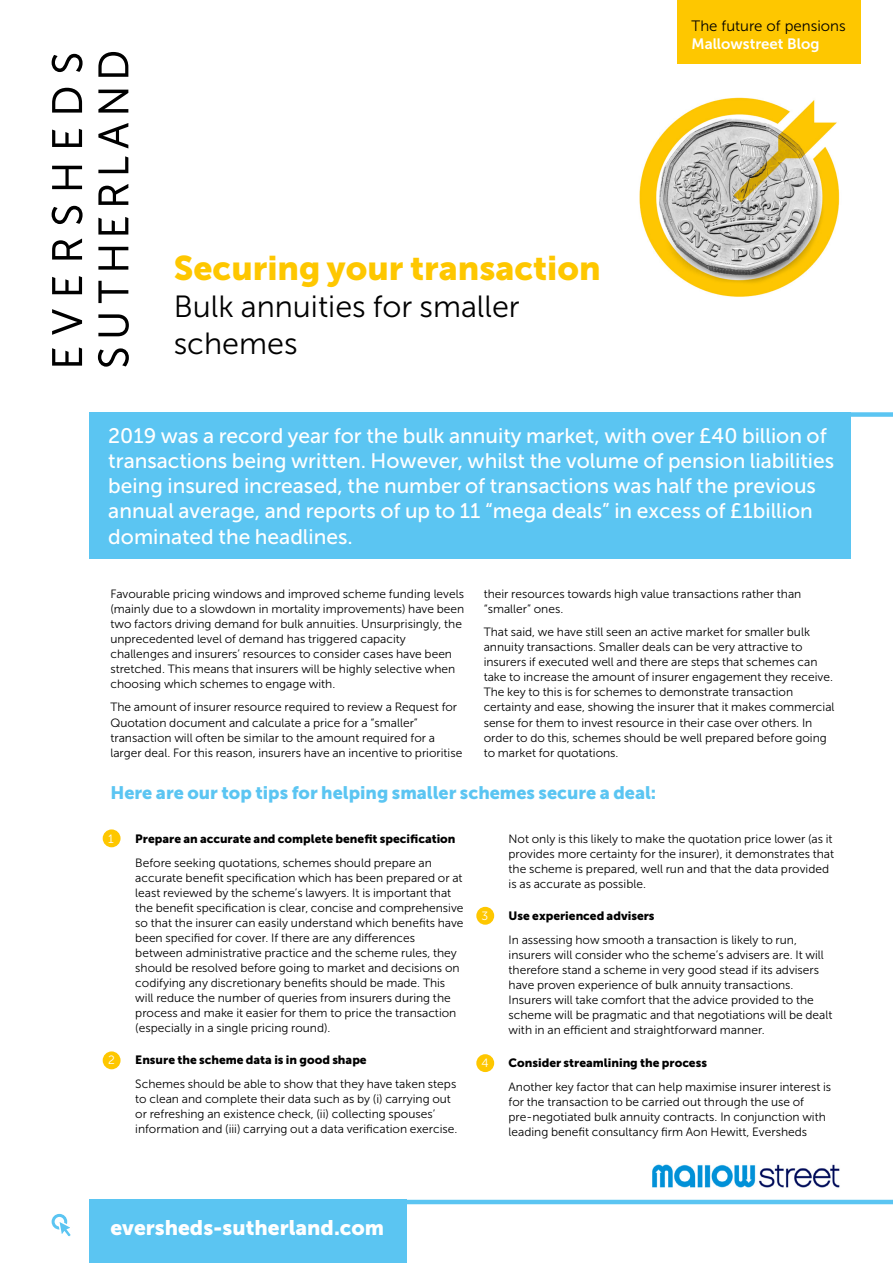
<style>
.page{position:relative;width:893px;height:1263px;background:#fff}
.page>*{position:absolute;margin:0;border:0;box-sizing:border-box;transform-origin:0 0}
.t1{font:34.05px "Museo Sans 900";color:#fec700}
.t2{font:30.6px/36.8px "Museo Sans 300";color:#000}
.t3{font:21px/25.2px "Museo Sans 500";color:#fff}
.t4{font:21px "Museo Sans 900";color:#fff}
.t5{font:18px "Museo Sans 900";color:#5bc5f2}
.t6{font:15px "Museo Sans 300";color:#000}
.t7{font:15px "Museo Sans 700";color:#fff}
.t8{font:12px/15px "Museo Sans 300";color:#000}
.t9{font:12px "Museo Sans 900";color:#000}
.t10{font:12px "Museo Sans 300";color:#fff}
</style>
<div class="page">
<div style="left:476px;top:1054px;width:18px;height:18px;background:#fec700;border-radius:50%"></div>
<div style="left:103px;top:1051px;width:18px;height:18px;background:#fec700;border-radius:50%"></div>
<div style="left:476px;top:907px;width:18px;height:18px;background:#fec700;border-radius:50%"></div>
<div style="left:103px;top:829px;width:18px;height:18px;background:#fec700;border-radius:50%"></div>
<svg style="left:52px;top:347px;width:30px;height:19px"></svg>
<svg style="left:52px;top:309px;width:30px;height:26px"></svg>
<svg style="left:52px;top:276px;width:30px;height:18px"></svg>
<svg style="left:52px;top:238px;width:30px;height:22px"></svg>
<svg style="left:52px;top:166px;width:30px;height:23px"></svg>
<svg style="left:52px;top:129px;width:30px;height:18px"></svg>
<svg style="left:52px;top:88px;width:30px;height:25px"></svg>
<svg style="left:98px;top:314px;width:31px;height:22px"></svg>
<svg style="left:98px;top:281px;width:30px;height:22px"></svg>
<svg style="left:98px;top:247px;width:30px;height:23px"></svg>
<svg style="left:98px;top:217px;width:30px;height:18px"></svg>
<svg style="left:98px;top:184px;width:30px;height:21px"></svg>
<svg style="left:98px;top:156px;width:30px;height:17px"></svg>
<svg style="left:98px;top:123px;width:30px;height:25px"></svg>
<svg style="left:98px;top:90px;width:30px;height:23px"></svg>
<svg style="left:98px;top:52px;width:30px;height:25px"></svg>
<svg style="left:52px;top:206px;width:31px;height:18px"></svg>
<svg style="left:52px;top:54px;width:31px;height:18px"></svg>
<svg style="left:98px;top:348px;width:31px;height:19px"></svg>
<div style="left:89px;top:412px;width:804px;height:5px;background:#5bc5f2"></div>
<div style="left:677px;top:0;width:183px;height:64px;background:#fec700"></div>
<div style="left:89px;top:412px;width:761px;height:147px;background:#5bc5f2"></div>
<div style="left:89px;top:1200px;width:317px;height:63px;background:#5bc5f2"></div>
<img style="left:652px;top:1164px;width:188px;height:24px">
<div style="left:52px;top:1216px;width:15px;height:15px;border:3px solid #fff;border-radius:50%"></div>
<div style="left:52px;top:1214px;width:15px;height:15px;border:3px solid #5bc5f2;border-radius:50%"></div>
<svg style="left:57px;top:1218px;width:14px;height:19px"></svg>
<hr style="left:89px;top:1200px;width:804px;height:4px;background:#5bc5f2">
<img style="left:639px;top:97px;width:201px;height:200px">
<h1 class="t1" style="left:174px;top:249px;width:428px">Securing your transaction</h1>
<h2 class="t2" style="left:174px;top:288px;width:348px">Bulk annuities for smaller schemes</h2>
<p class="t6" style="left:691px;top:18px;width:156px">The future of pensions</p>
<p class="t7" style="left:691px;top:36px;width:129px">Mallowstreet Blog</p>
<p class="t3" style="left:108px;top:423px;width:727px">2019 was a record year for the bulk annuity market, with over £40 billion of transactions being written. However, whilst the volume of pension liabilities being insured increased, the number of transactions was half the previous annual average, and reports of up to 11 “mega deals” in excess of £1billion dominated the headlines.</p>
<p class="t8" style="left:110px;top:586px;width:355px">Favourable pricing windows and improved scheme funding levels (mainly due to a slowdown in mortality improvements) have been two factors driving demand for bulk annuities. Unsurprisingly, the unprecedented level of demand has triggered capacity challenges and insurers’ resources to consider cases have been stretched. This means that insurers will be highly selective when choosing which schemes to engage with.</p>
<p class="t8" style="left:110px;top:700px;width:353px">The amount of insurer resource required to review a Request for Quotation document and calculate a price for a “smaller” transaction will often be similar to the amount required for a larger deal. For this reason, insurers have an incentive to prioritise</p>
<p class="t8" style="left:484px;top:586px;width:319px">their resources towards high value transactions rather than “smaller” ones.</p>
<p class="t8" style="left:484px;top:625px;width:352px">That said, we have still seen an active market for smaller bulk annuity transactions. Smaller deals can be very attractive to insurers if executed well and there are steps that schemes can take to increase the amount of insurer engagement they receive.<br>The key to this is for schemes to demonstrate transaction certainty and ease, showing the insurer that it makes commercial sense for them to invest resource in their case over others. In order to do this, schemes should be well prepared before going to market for quotations.</p>
<h3 class="t5" style="left:110px;top:783px;width:547px">Here are our top tips for helping smaller schemes secure a deal:</h3>
<p class="t10" style="left:108px;top:832px;width:7px">1</p>
<p class="t9" style="left:135px;top:832px;width:322px">Prepare an accurate and complete benefit specification</p>
<p class="t8" style="left:135px;top:855px;width:330px">Before seeking quotations, schemes should prepare an accurate benefit specification which has been prepared or at least reviewed by the scheme’s lawyers. It is important that the benefit specification is clear, concise and comprehensive so that the insurer can easily understand which benefits have been specified for cover. If there are any differences between administrative practice and the scheme rules, they should be resolved before going to market and decisions on codifying any discretionary benefits should be made. This will reduce the number of queries from insurers during the process and make it easier for them to price the transaction (especially in a single pricing round).</p>
<p class="t10" style="left:108px;top:1054px;width:8px">2</p>
<p class="t9" style="left:135px;top:1053px;width:233px">Ensure the scheme data is in good shape</p>
<p class="t8" style="left:135px;top:1077px;width:324px">Schemes should be able to show that they have taken steps to clean and complete their data such as by (i) carrying out or refreshing an existence check, (ii) collecting spouses’ information and (iii) carrying out a data verification exercise.</p>
<p class="t8" style="left:509px;top:831px;width:327px">Not only is this likely to make the quotation price lower (as it provides more certainty for the insurer), it demonstrates that the scheme is prepared, well run and that the data provided is as accurate as possible.</p>
<p class="t10" style="left:482px;top:910px;width:8px">3</p>
<p class="t9" style="left:509px;top:909px;width:148px">Use experienced advisers</p>
<p class="t8" style="left:509px;top:933px;width:325px">In assessing how smooth a transaction is likely to run, insurers will consider who the scheme’s advisers are. It will therefore stand a scheme in very good stead if its advisers have proven experience of bulk annuity transactions.<br>Insurers will take comfort that the advice provided to the scheme will be pragmatic and that negotiations will be dealt with in an efficient and straightforward manner.</p>
<p class="t10" style="left:482px;top:1056px;width:9px">4</p>
<p class="t9" style="left:509px;top:1056px;width:200px">Consider streamlining the process</p>
<p class="t8" style="left:509px;top:1079px;width:324px">Another key factor that can help maximise insurer interest is for the transaction to be carried out through the use of pre-negotiated bulk annuity contracts. In conjunction with leading benefit consultancy firm Aon Hewitt, Eversheds</p>
<h3 class="t4" style="left:110px;top:1216px;width:275px">eversheds-sutherland.com</h3>
</div>
